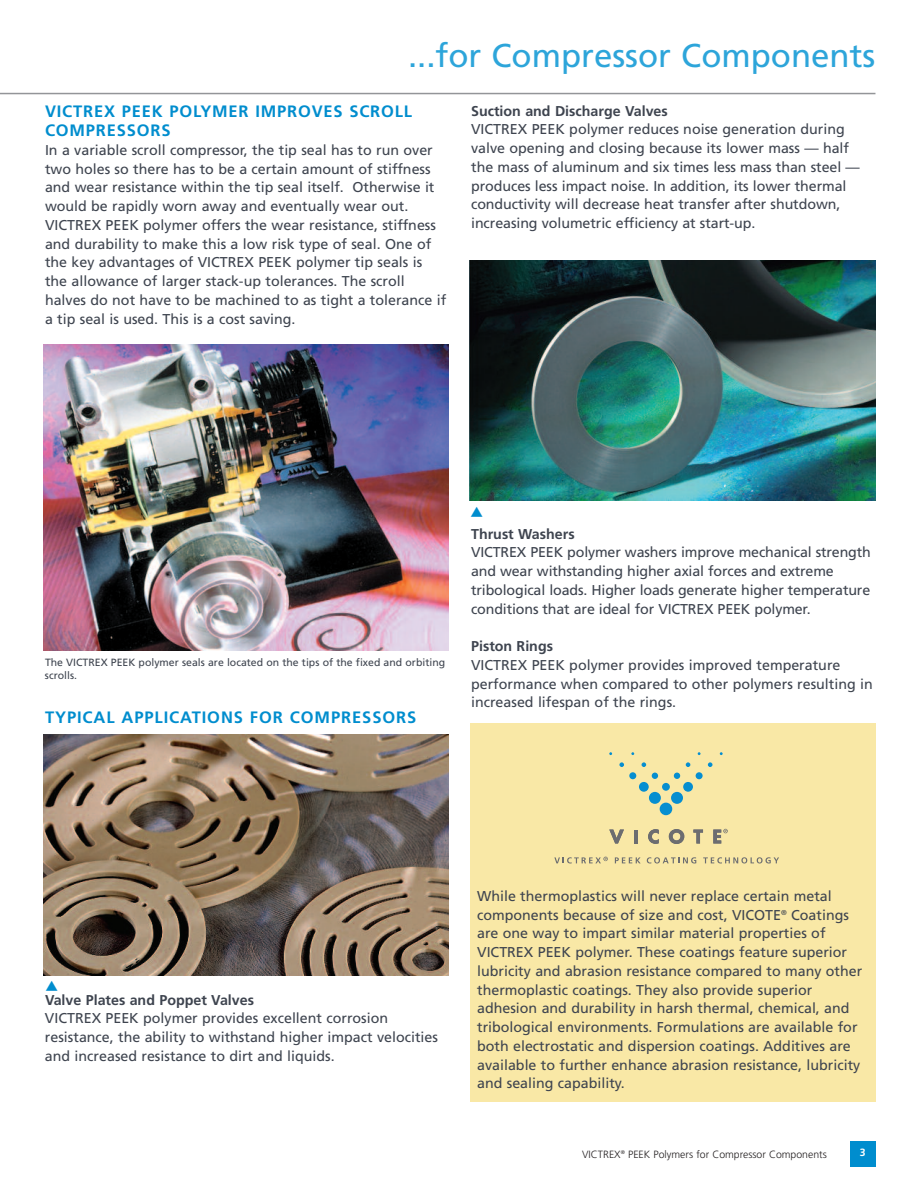
<style>
.page{position:relative;width:918px;height:1188px;background:#fff}
.page>*{position:absolute;margin:0;border:0;box-sizing:border-box;transform-origin:0 0}
.t1{font:33px "Frutiger";color:#2da5da}
.t2{font:700 16.5px/18.8px "Frutiger";letter-spacing:.05em;color:#008dce}
.t3{font:14.25px/18.8px "Frutiger";color:#3e444f}
.t4{font:700 14.25px "Frutiger";color:#3e444f}
.t5{font:10.5px/12.6px "Frutiger";color:#3e444f}
.t6{font:300 10.5px "Frutiger";color:#231f20}
.t7{font:700 10.5px "Frutiger";color:#fff}
</style>
<div class="page">
<hr style="left:0;top:93px;width:875px;height:1px;background:#939598">
<div style="left:850px;top:1141px;width:25px;height:25px;background:#008dce"></div>
<div style="left:470px;top:723px;width:405px;height:379px;background:#f9e8a6"></div>
<div style="left:660px;top:803px;width:12px;height:12px;background:#068ed0;border-radius:50%"></div>
<div style="left:649px;top:792px;width:12px;height:12px;background:#068ed0;border-radius:50%"></div>
<div style="left:629px;top:772px;width:7px;height:7px;background:#068ed0;border-radius:50%"></div>
<svg style="left:652px;top:773px;width:6px;height:6px"></svg>
<svg style="left:619px;top:762px;width:5px;height:5px"></svg>
<svg style="left:642px;top:762px;width:4px;height:5px"></svg>
<div style="left:662px;top:783px;width:8px;height:8px;background:#068ed0;border-radius:50%"></div>
<div style="left:639px;top:782px;width:10px;height:10px;background:#068ed0;border-radius:50%"></div>
<div style="left:671px;top:792px;width:12px;height:12px;background:#068ed0;border-radius:50%"></div>
<div style="left:696px;top:772px;width:7px;height:7px;background:#068ed0;border-radius:50%"></div>
<svg style="left:674px;top:773px;width:6px;height:6px"></svg>
<svg style="left:708px;top:762px;width:4px;height:5px"></svg>
<svg style="left:686px;top:762px;width:4px;height:5px"></svg>
<div style="left:683px;top:782px;width:10px;height:10px;background:#068ed0;border-radius:50%"></div>
<svg style="left:609px;top:830px;width:15px;height:14px"></svg>
<hr style="left:634px;top:830px;width:3px;height:14px;background:#6c6d70">
<svg style="left:648px;top:829px;width:11px;height:15px"></svg>
<svg style="left:669px;top:829px;width:15px;height:15px"></svg>
<svg style="left:693px;top:830px;width:10px;height:14px"></svg>
<svg style="left:713px;top:829px;width:15px;height:15px"></svg>
<svg style="left:554px;top:857px;width:54px;height:7px"></svg>
<svg style="left:615px;top:857px;width:26px;height:6px"></svg>
<svg style="left:647px;top:857px;width:49px;height:7px"></svg>
<svg style="left:703px;top:857px;width:76px;height:7px"></svg>
<img style="left:44px;top:344px;width:404px;height:307px">
<img style="left:470px;top:260px;width:405px;height:240px">
<img style="left:44px;top:734px;width:404px;height:242px">
<h1 class="t1" style="left:408px;top:43px;width:469px">...for Compressor Components</h1>
<p class="t2" style="left:45px;top:104px;width:369px">VICTREX PEEK POLYMER IMPROVES SCROLL<br>COMPRESSORS</p>
<p class="t3" style="left:45px;top:142px;width:403px">In a variable scroll compressor, the tip seal has to run over two holes so there has to be a certain amount of stiffness and wear resistance within the tip seal itself. Otherwise it would be rapidly worn away and eventually wear out.<br>VICTREX PEEK polymer offers the wear resistance, stiffness and durability to make this a low risk type of seal. One of the key advantages of VICTREX PEEK polymer tip seals is the allowance of larger stack-up tolerances. The scroll halves do not have to be machined to as tight a tolerance if a tip seal is used. This is a cost saving.</p>
<p class="t4" style="left:471px;top:105px;width:198px">Suction and Discharge Valves</p>
<p class="t3" style="left:471px;top:121px;width:390px">VICTREX PEEK polymer reduces noise generation during valve opening and closing because its lower mass — half the mass of aluminum and six times less mass than steel — produces less impact noise. In addition, its lower thermal conductivity will decrease heat transfer after shutdown, increasing volumetric efficiency at start-up.</p>
<p class="t5" style="left:45px;top:657px;width:402px">The VICTREX PEEK polymer seals are located on the tips of the fixed and orbiting scrolls.</p>
<p class="t2" style="left:45px;top:710px;width:373px">TYPICAL APPLICATIONS FOR COMPRESSORS</p>
<p class="t4" style="left:471px;top:528px;width:105px">Thrust Washers</p>
<p class="t3" style="left:471px;top:544px;width:401px">VICTREX PEEK polymer washers improve mechanical strength and wear withstanding higher axial forces and extreme tribological loads. Higher loads generate higher temperature conditions that are ideal for VICTREX PEEK polymer.</p>
<p class="t4" style="left:471px;top:641px;width:83px">Piston Rings</p>
<p class="t3" style="left:471px;top:657px;width:403px">VICTREX PEEK polymer provides improved temperature performance when compared to other polymers resulting in increased lifespan of the rings.</p>
<p class="t4" style="left:45px;top:994px;width:211px">Valve Plates and Poppet Valves</p>
<p class="t3" style="left:45px;top:1010px;width:395px">VICTREX PEEK polymer provides excellent corrosion resistance, the ability to withstand higher impact velocities and increased resistance to dirt and liquids.</p>
<p class="t3" style="left:477px;top:888px;width:387px">While thermoplastics will never replace certain metal components because of size and cost, VICOTE<sup>®</sup> Coatings are one way to impart similar material properties of VICTREX PEEK polymer. These coatings feature superior lubricity and abrasion resistance compared to many other thermoplastic coatings. They also provide superior adhesion and durability in harsh thermal, chemical, and tribological environments. Formulations are available for both electrostatic and dispersion coatings. Additives are available to further enhance abrasion resistance, lubricity and sealing capability.</p>
<p class="t6" style="left:582px;top:1150px;width:246px">VICTREX<sup>®</sup> PEEK Polymers for Compressor Components</p>
<p class="t7" style="left:860px;top:1148px;width:7px">3</p>
</div>
